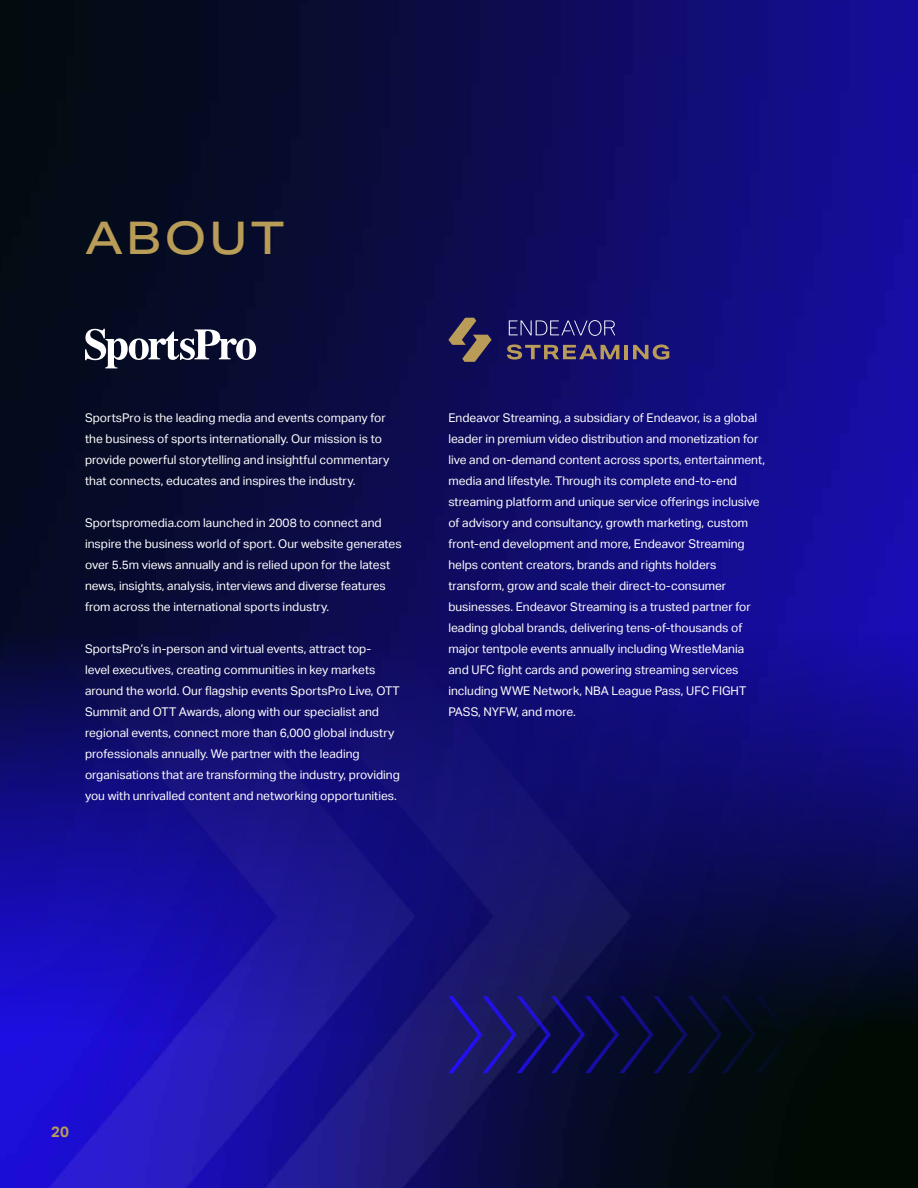
<style>
.page{position:relative;width:918px;height:1188px;background:#fff}
.page>*{position:absolute;margin:0;border:0;box-sizing:border-box;transform-origin:0 0}
.t1{font:500 45px "Aktiv Grotesk Ex";letter-spacing:.075em;color:#b89c57}
.t2{font:700 15px "Aktiv Grotesk";color:#b89c57}
.t3{font:12px/21px "Aktiv Grotesk";color:#fff}
</style>
<div class="page">
<img style="left:0;top:0;width:918px;height:632px">
<img style="left:0;top:632px;width:918px;height:556px">
<svg style="left:448px;top:996px;width:342px;height:77px;background:#0c0e3f"></svg>
<svg style="left:85px;top:329px;width:171px;height:39px"></svg>
<svg style="left:448px;top:318px;width:44px;height:44px;background:#4f4354"></svg>
<hr style="left:624px;top:345px;width:4px;height:14px;background:#b89c57">
<svg style="left:507px;top:344px;width:112px;height:16px;background:#57495f"></svg>
<svg style="left:633px;top:344px;width:36px;height:16px"></svg>
<svg style="left:509px;top:320px;width:106px;height:16px;background:#3a3680"></svg>
<h1 class="t1" style="left:85px;top:212px;width:200px">ABOUT</h1>
<p class="t3" style="left:85px;top:407px;width:306px">SportsPro is the leading media and events company for the business of sports internationally. Our mission is to provide powerful storytelling and insightful commentary that connects, educates and inspires the industry.</p>
<p class="t3" style="left:85px;top:512px;width:318px">Sportspromedia.com launched in 2008 to connect and inspire the business world of sport. Our website generates over 5.5m views annually and is relied upon for the latest news, insights, analysis, interviews and diverse features from across the international sports industry.</p>
<p class="t3" style="left:85px;top:638px;width:316px">SportsPro’s in-person and virtual events, attract top-<br>level executives, creating communities in key markets around the world. Our flagship events SportsPro Live, OTT Summit and OTT Awards, along with our specialist and regional events, connect more than 6,000 global industry professionals annually. We partner with the leading organisations that are transforming the industry, providing you with unrivalled content and networking opportunities.</p>
<p class="t3" style="left:448px;top:407px;width:318px">Endeavor Streaming, a subsidiary of Endeavor, is a global leader in premium video distribution and monetization for live and on-demand content across sports, entertainment, media and lifestyle. Through its complete end-to-end streaming platform and unique service offerings inclusive of advisory and consultancy, growth marketing, custom front-end development and more, Endeavor Streaming helps content creators, brands and rights holders transform, grow and scale their direct-to-consumer businesses. Endeavor Streaming is a trusted partner for leading global brands, delivering tens-of-thousands of major tentpole events annually including WrestleMania and UFC fight cards and powering streaming services including WWE Network, NBA League Pass, UFC FIGHT PASS, NYFW, and more.</p>
<p class="t2" style="left:51px;top:1123px;width:20px">20</p>
</div>
